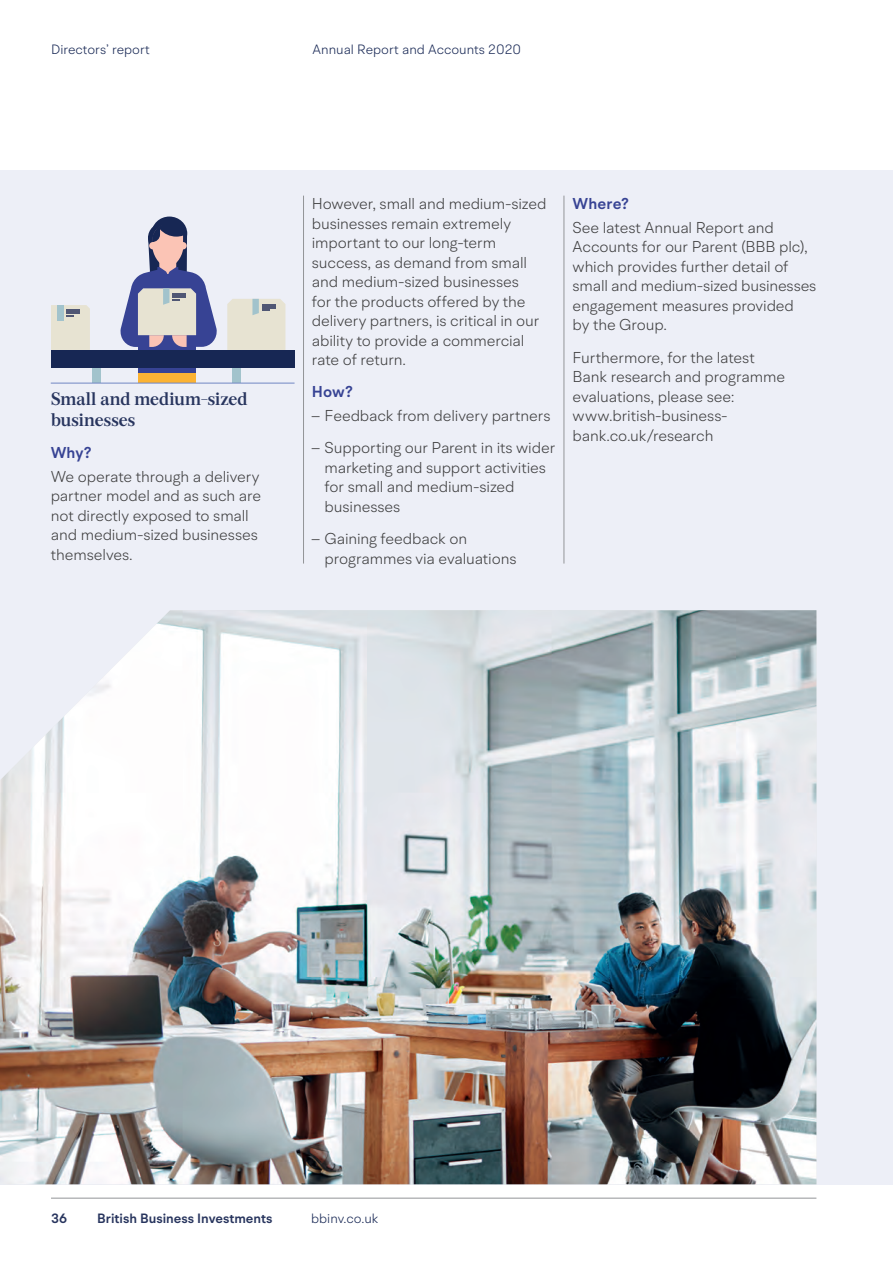
<style>
.page{position:relative;width:893px;height:1263px;background:#fff}
.page>*{position:absolute;margin:0;border:0;box-sizing:border-box;transform-origin:0 0}
.L1_12_14pt__line{font:600 18px/21px "Burgess";color:#28355e}
.Body_text_10_5pt_13p{font:300 15.75px/19.5px "BR Hendrix";letter-spacing:-.01em;color:#3e3e3f}
.L2_Subhead_10_5pt{font:600 15.75px "BR Hendrix";letter-spacing:.005em;color:#374394}
.t1{font:300 13.5px "BR Hendrix";color:#172754}
.t2{font:600 13.5px "BR Hendrix";color:#28355e}
</style>
<div class="page">
<div style="left:0;top:170px;width:893px;height:1014px;background:#edeff7"></div>
<img style="left:0;top:610px;width:816px;height:574px">
<hr style="left:303px;top:196px;width:1px;height:367px;background:#939598">
<hr style="left:564px;top:196px;width:1px;height:367px;background:#939598">
<div style="left:92px;top:367px;width:8px;height:16px;background:#a2c3cc"></div>
<div style="left:232px;top:367px;width:8px;height:16px;background:#a2c3cc"></div>
<div style="left:138px;top:355px;width:58px;height:28px;background:#fcb333"></div>
<div style="left:138px;top:337px;width:58px;height:36px;background:#374394"></div>
<div style="left:152px;top:217px;width:35px;height:33px;background:#172754;border-radius:50%"></div>
<div style="left:51px;top:350px;width:244px;height:18px;background:#172754"></div>
<svg style="left:51px;top:305px;width:39px;height:45px;background:#dbdacd"></svg>
<svg style="left:227px;top:299px;width:58px;height:51px;background:#e0decf"></svg>
<svg style="left:120px;top:224px;width:97px;height:123px"></svg>
<hr style="left:51px;top:383px;width:244px;height:1px;background:#7086c3">
<hr style="left:51px;top:1198px;width:765px;height:1px;background:#939598">
<p class="t1" style="left:51px;top:41px;width:100px">Directors’ report</p>
<p class="t1" style="left:313px;top:41px;width:210px">Annual Report and Accounts 2020</p>
<p class="L1_12_14pt__line" style="left:51px;top:389px;width:198px">Small and medium-sized businesses</p>
<p class="L2_Subhead_10_5pt" style="left:51px;top:443px;width:42px">Why?</p>
<p class="Body_text_10_5pt_13p" style="left:51px;top:466px;width:212px">We operate through a delivery partner model and as such are not directly exposed to small and medium-sized businesses themselves.</p>
<p class="Body_text_10_5pt_13p" style="left:312px;top:194px;width:236px">However, small and medium-sized businesses remain extremely important to our long-term success, as demand from small and medium-sized businesses<br>for the products offered by the delivery partners, is critical in our ability to provide a commercial rate of return.</p>
<p class="L2_Subhead_10_5pt" style="left:312px;top:382px;width:42px">How?</p>
<p class="Body_text_10_5pt_13p" style="left:312px;top:406px;width:240px">– Feedback from delivery partners</p>
<p class="Body_text_10_5pt_13p" style="left:325px;top:438px;width:232px;text-indent:-13px">– Supporting our Parent in its wider marketing and support activities for small and medium-sized businesses</p>
<p class="Body_text_10_5pt_13p" style="left:325px;top:529px;width:193px;text-indent:-13px">– Gaining feedback on programmes via evaluations</p>
<p class="L2_Subhead_10_5pt" style="left:573px;top:194px;width:58px">Where?</p>
<p class="Body_text_10_5pt_13p" style="left:573px;top:217px;width:245px">See latest Annual Report and<br>Accounts for our Parent (BBB plc), which provides further detail of small and medium-sized businesses engagement measures provided<br>by the Group.</p>
<p class="Body_text_10_5pt_13p" style="left:573px;top:347px;width:214px">Furthermore, for the latest<br>Bank research and programme evaluations, please see: www.british-business&shy;bank.co.uk/research</p>
<p class="t2" style="left:51px;top:1210px;width:17px">36</p>
<p class="t2" style="left:97px;top:1210px;width:177px">British Business Investments</p>
<p class="t1" style="left:311px;top:1210px;width:69px">bbinv.co.uk</p>
</div>
